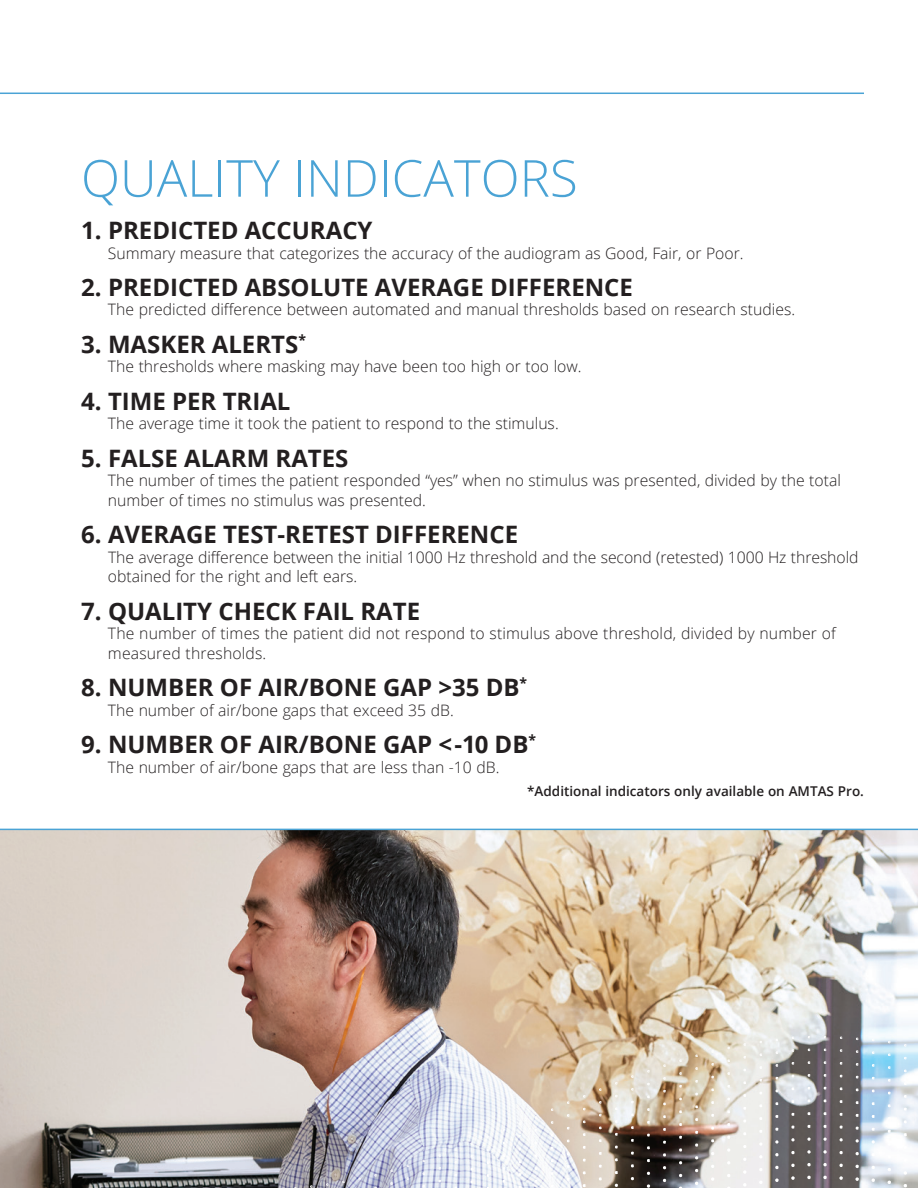
<style>
.page{position:relative;width:918px;height:1188px;background:#fff}
.page>*{position:absolute;margin:0;border:0;box-sizing:border-box;transform-origin:0 0}
.t1{font:300 51px "Open Sans";color:#4aa3d5}
.t2{font:700 24px "Open Sans";color:#231f20}
.t3{font:300 15.75px/19.5px "Open Sans";color:#231f20}
.t4{font:600 13.5px "Open Sans";color:#231f20}
</style>
<div class="page">
<img style="left:0;top:830px;width:918px;height:358px">
<hr style="left:0;top:93px;width:864px;height:1px;background:#4aa3d5">
<hr style="left:0;top:829px;width:918px;height:1px;background:#4aa3d5">
<svg style="left:309px;top:1184px;width:5px;height:4px"></svg>
<svg style="left:325px;top:1182px;width:5px;height:5px"></svg>
<svg style="left:341px;top:1180px;width:5px;height:4px"></svg>
<svg style="left:357px;top:1177px;width:5px;height:4px"></svg>
<svg style="left:373px;top:1173px;width:5px;height:5px"></svg>
<svg style="left:389px;top:1169px;width:5px;height:4px"></svg>
<svg style="left:389px;top:1181px;width:5px;height:5px"></svg>
<svg style="left:406px;top:1164px;width:4px;height:4px"></svg>
<svg style="left:405px;top:1176px;width:5px;height:5px"></svg>
<svg style="left:422px;top:1159px;width:4px;height:4px"></svg>
<svg style="left:422px;top:1171px;width:4px;height:5px"></svg>
<svg style="left:438px;top:1153px;width:4px;height:5px"></svg>
<svg style="left:438px;top:1166px;width:4px;height:5px"></svg>
<svg style="left:454px;top:1147px;width:4px;height:5px"></svg>
<svg style="left:454px;top:1160px;width:4px;height:5px"></svg>
<svg style="left:470px;top:1141px;width:4px;height:5px"></svg>
<svg style="left:470px;top:1154px;width:4px;height:5px"></svg>
<svg style="left:486px;top:1135px;width:4px;height:4px"></svg>
<svg style="left:486px;top:1148px;width:4px;height:4px"></svg>
<svg style="left:502px;top:1128px;width:4px;height:4px"></svg>
<svg style="left:502px;top:1141px;width:4px;height:4px"></svg>
<svg style="left:518px;top:1121px;width:4px;height:5px"></svg>
<svg style="left:518px;top:1134px;width:4px;height:4px"></svg>
<svg style="left:534px;top:1115px;width:4px;height:5px"></svg>
<svg style="left:534px;top:1128px;width:4px;height:4px"></svg>
<svg style="left:550px;top:1108px;width:4px;height:4px"></svg>
<svg style="left:550px;top:1120px;width:4px;height:5px"></svg>
<svg style="left:566px;top:1101px;width:4px;height:4px"></svg>
<svg style="left:566px;top:1113px;width:4px;height:5px"></svg>
<svg style="left:582px;top:1094px;width:4px;height:5px"></svg>
<svg style="left:582px;top:1107px;width:5px;height:4px"></svg>
<svg style="left:598px;top:1087px;width:5px;height:5px"></svg>
<svg style="left:598px;top:1100px;width:5px;height:5px"></svg>
<svg style="left:614px;top:1081px;width:5px;height:4px"></svg>
<svg style="left:614px;top:1094px;width:5px;height:4px"></svg>
<svg style="left:630px;top:1074px;width:5px;height:5px"></svg>
<svg style="left:630px;top:1087px;width:5px;height:5px"></svg>
<svg style="left:646px;top:1069px;width:5px;height:4px"></svg>
<svg style="left:646px;top:1082px;width:5px;height:4px"></svg>
<svg style="left:647px;top:1184px;width:3px;height:4px"></svg>
<svg style="left:662px;top:1063px;width:5px;height:5px"></svg>
<svg style="left:662px;top:1076px;width:5px;height:5px"></svg>
<svg style="left:663px;top:1153px;width:3px;height:4px"></svg>
<svg style="left:678px;top:1059px;width:5px;height:4px"></svg>
<svg style="left:678px;top:1071px;width:5px;height:5px"></svg>
<svg style="left:679px;top:1148px;width:3px;height:4px"></svg>
<svg style="left:694px;top:1054px;width:5px;height:4px"></svg>
<svg style="left:694px;top:1066px;width:5px;height:5px"></svg>
<svg style="left:711px;top:1049px;width:4px;height:5px"></svg>
<svg style="left:711px;top:1062px;width:4px;height:5px"></svg>
<svg style="left:711px;top:1177px;width:3px;height:4px"></svg>
<svg style="left:727px;top:1046px;width:4px;height:4px"></svg>
<svg style="left:727px;top:1059px;width:4px;height:4px"></svg>
<svg style="left:727px;top:1148px;width:3px;height:4px"></svg>
<svg style="left:743px;top:1042px;width:4px;height:5px"></svg>
<svg style="left:743px;top:1055px;width:4px;height:4px"></svg>
<svg style="left:743px;top:1170px;width:4px;height:4px"></svg>
<svg style="left:743px;top:1183px;width:4px;height:4px"></svg>
<svg style="left:759px;top:1040px;width:4px;height:4px"></svg>
<svg style="left:759px;top:1053px;width:4px;height:4px"></svg>
<svg style="left:759px;top:1142px;width:3px;height:4px"></svg>
<svg style="left:759px;top:1155px;width:4px;height:3px"></svg>
<svg style="left:759px;top:1168px;width:4px;height:3px"></svg>
<svg style="left:759px;top:1181px;width:4px;height:3px"></svg>
<svg style="left:775px;top:1038px;width:4px;height:4px"></svg>
<svg style="left:775px;top:1050px;width:4px;height:5px"></svg>
<svg style="left:775px;top:1140px;width:4px;height:4px"></svg>
<svg style="left:775px;top:1153px;width:4px;height:3px"></svg>
<svg style="left:775px;top:1166px;width:4px;height:3px"></svg>
<svg style="left:775px;top:1178px;width:4px;height:4px"></svg>
<svg style="left:791px;top:1036px;width:4px;height:4px"></svg>
<svg style="left:791px;top:1048px;width:4px;height:5px"></svg>
<svg style="left:791px;top:1113px;width:4px;height:3px"></svg>
<svg style="left:791px;top:1126px;width:4px;height:3px"></svg>
<svg style="left:791px;top:1138px;width:4px;height:3px"></svg>
<svg style="left:791px;top:1151px;width:4px;height:3px"></svg>
<svg style="left:791px;top:1164px;width:4px;height:3px"></svg>
<svg style="left:791px;top:1176px;width:4px;height:4px"></svg>
<svg style="left:807px;top:1035px;width:4px;height:4px"></svg>
<svg style="left:807px;top:1048px;width:4px;height:4px"></svg>
<svg style="left:807px;top:1125px;width:4px;height:3px"></svg>
<svg style="left:807px;top:1138px;width:4px;height:3px"></svg>
<svg style="left:807px;top:1150px;width:4px;height:4px"></svg>
<svg style="left:807px;top:1163px;width:4px;height:3px"></svg>
<svg style="left:807px;top:1176px;width:4px;height:3px"></svg>
<svg style="left:823px;top:1035px;width:4px;height:4px"></svg>
<svg style="left:823px;top:1048px;width:4px;height:4px"></svg>
<svg style="left:823px;top:1138px;width:4px;height:3px"></svg>
<svg style="left:823px;top:1150px;width:4px;height:4px"></svg>
<svg style="left:823px;top:1163px;width:4px;height:3px"></svg>
<svg style="left:823px;top:1176px;width:4px;height:3px"></svg>
<svg style="left:839px;top:1036px;width:4px;height:4px"></svg>
<svg style="left:839px;top:1048px;width:4px;height:5px"></svg>
<svg style="left:839px;top:1164px;width:4px;height:3px"></svg>
<svg style="left:839px;top:1176px;width:4px;height:4px"></svg>
<svg style="left:855px;top:1037px;width:4px;height:4px"></svg>
<svg style="left:855px;top:1049px;width:4px;height:5px"></svg>
<svg style="left:856px;top:1139px;width:3px;height:4px"></svg>
<svg style="left:855px;top:1177px;width:4px;height:4px"></svg>
<svg style="left:871px;top:1038px;width:4px;height:4px"></svg>
<svg style="left:871px;top:1050px;width:4px;height:5px"></svg>
<svg style="left:872px;top:1140px;width:3px;height:4px"></svg>
<svg style="left:872px;top:1178px;width:3px;height:4px"></svg>
<svg style="left:887px;top:1040px;width:4px;height:4px"></svg>
<svg style="left:887px;top:1053px;width:5px;height:4px"></svg>
<svg style="left:888px;top:1142px;width:3px;height:4px"></svg>
<svg style="left:903px;top:1043px;width:5px;height:5px"></svg>
<svg style="left:903px;top:1056px;width:5px;height:4px"></svg>
<svg style="left:904px;top:1171px;width:3px;height:4px"></svg>
<p class="t1" style="left:81px;top:143px;width:498px">QUALITY INDICATORS</p>
<p class="t2" style="left:81px;top:213px;width:293px">1. PREDICTED ACCURACY</p>
<p class="t3" style="left:108px;top:243px;width:637px">Summary measure that categorizes the accuracy of the audiogram as Good, Fair, or Poor.</p>
<p class="t2" style="left:81px;top:270px;width:554px">2. PREDICTED ABSOLUTE AVERAGE DIFFERENCE</p>
<p class="t3" style="left:108px;top:300px;width:689px">The predicted difference between automated and manual thresholds based on research studies.</p>
<p class="t2" style="left:81px;top:327px;width:227px">3. MASKER ALERTS<sup>*</sup></p>
<p class="t3" style="left:108px;top:356px;width:475px">The thresholds where masking may have been too high or too low.</p>
<p class="t2" style="left:81px;top:384px;width:211px">4. TIME PER TRIAL</p>
<p class="t3" style="left:108px;top:413px;width:452px">The average time it took the patient to respond to the stimulus.</p>
<p class="t2" style="left:81px;top:441px;width:269px">5. FALSE ALARM RATES</p>
<p class="t3" style="left:108px;top:470px;width:735px">The number of times the patient responded “yes” when no stimulus was presented, divided by the total number of times no stimulus was presented.</p>
<p class="t2" style="left:81px;top:518px;width:439px">6. AVERAGE TEST-RETEST DIFFERENCE</p>
<p class="t3" style="left:108px;top:547px;width:752px">The average difference between the initial 1000 Hz threshold and the second (retested) 1000 Hz threshold obtained for the right and left ears.</p>
<p class="t2" style="left:81px;top:594px;width:341px">7. QUALITY CHECK FAIL RATE</p>
<p class="t3" style="left:108px;top:623px;width:729px">The number of times the patient did not respond to stimulus above threshold, divided by number of measured thresholds.</p>
<p class="t2" style="left:81px;top:670px;width:448px">8. NUMBER OF AIR/BONE GAP &gt;35 DB<sup>*</sup></p>
<p class="t3" style="left:108px;top:700px;width:347px">The number of air/bone gaps that exceed 35 dB.</p>
<p class="t2" style="left:81px;top:727px;width:457px">9. NUMBER OF AIR/BONE GAP &lt;-10 DB<sup>*</sup></p>
<p class="t3" style="left:108px;top:757px;width:393px">The number of air/bone gaps that are less than -10 dB.</p>
<p class="t4" style="left:527px;top:782px;width:338px">*Additional indicators only available on AMTAS Pro.</p>
</div>
